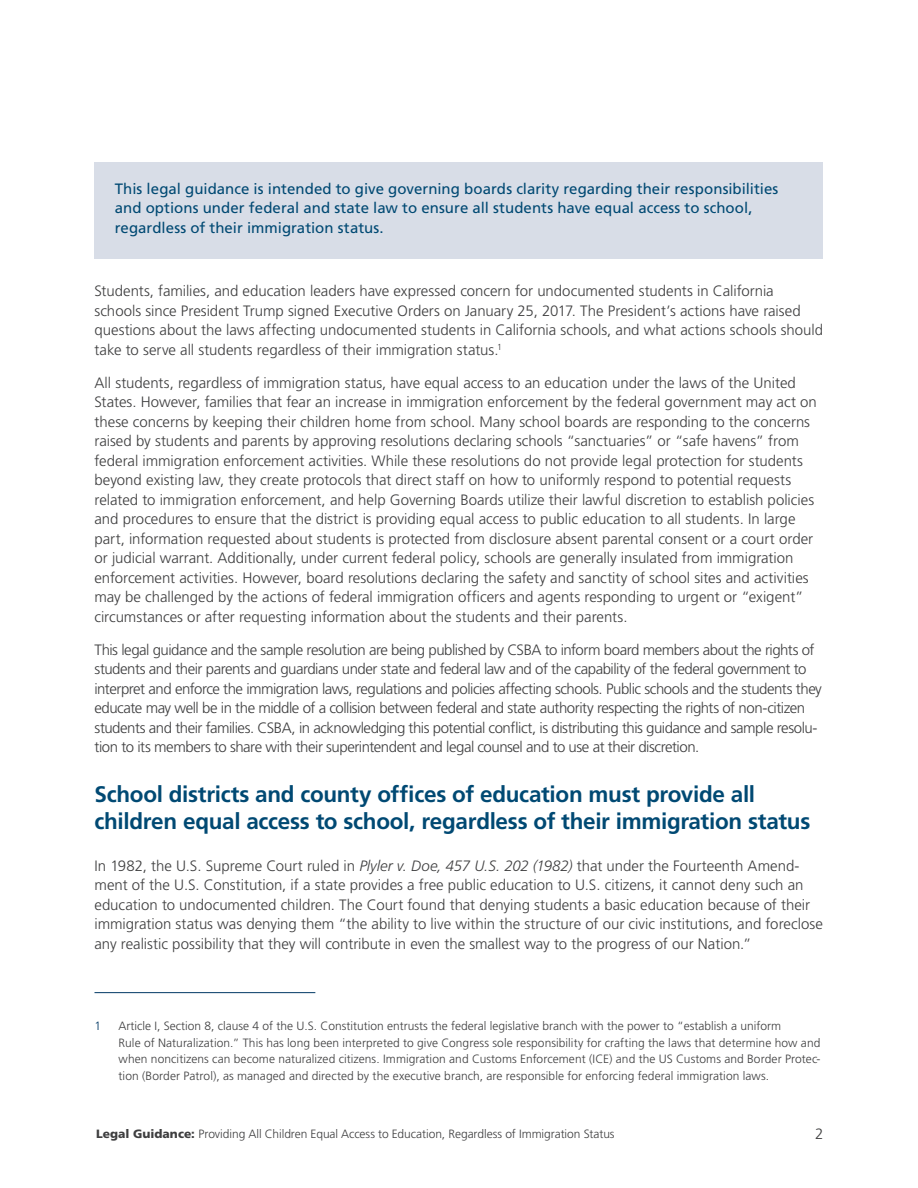
<style>
.page{position:relative;width:918px;height:1188px;background:#fff}
.page>*{position:absolute;margin:0;border:0;box-sizing:border-box;transform-origin:0 0}
.Subhead_2{font:700 22.5px/27px "Frutiger LT Std";letter-spacing:-.015em;color:#004973}
.Body{font:300 15px/19.5px "Frutiger LT Std";letter-spacing:-.005em;color:#3e3e3f}
.Body-2{font:300 15px/19.5px "Frutiger LT Std";letter-spacing:-.03em;color:#3e3e3f}
.Blue_Roman_Body{font:15px/19.5px "Frutiger LT Std";color:#004973}
.t1{font:300 12px/16.5px "Frutiger LT Std";color:#3e3e3f}
.t2{font:300 12px "Frutiger LT Std";color:#003864}
.s1{font-style:italic}
.s2{font-weight:900}
</style>
<div class="page">
<div style="left:94px;top:162px;width:730px;height:96px;background:#d8dde7"></div>
<hr style="left:94px;top:992px;width:221px;height:1px;background:#003864">
<p class="Blue_Roman_Body" style="left:115px;top:179px;width:665px">This legal guidance is intended to give governing boards clarity regarding their responsibilities and options under federal and state law to ensure all students have equal access to school, regardless of their immigration status.</p>
<p class="Body" style="left:94px;top:282px;width:730px">Students, families, and education leaders have expressed concern for undocumented students in California schools since President Trump signed Executive Orders on January 25, 2017. The President’s actions have raised questions about the laws affecting undocumented students in California schools, and what actions schools should take to serve all students regardless of their immigration status.<sup>1</sup></p>
<p class="Body" style="left:94px;top:373px;width:724px">All students, regardless of immigration status, have equal access to an education under the laws of the United States. However, families that fear an increase in immigration enforcement by the federal government may act on these concerns by keeping their children home from school. Many school boards are responding to the concerns raised by students and parents by approving resolutions declaring schools “sanctuaries” or “safe havens” from federal immigration enforcement activities. While these resolutions do not provide legal protection for students beyond existing law, they create protocols that direct staff on how to uniformly respond to potential requests related to immigration enforcement, and help Governing Boards utilize their lawful discretion to establish policies and procedures to ensure that the district is providing equal access to public education to all students. In large part, information requested about students is protected from disclosure absent parental consent or a court order or judicial warrant. Additionally, under current federal policy, schools are generally insulated from immigration enforcement activities. However, board resolutions declaring the safety and sanctity of school sites and activities may be challenged by the actions of federal immigration officers and agents responding to urgent or “exigent” circumstances or after requesting information about the students and their parents.</p>
<p class="Body-2" style="left:94px;top:640px;width:729px">This legal guidance and the sample resolution are being published by CSBA to inform board members about the rights of students and their parents and guardians under state and federal law and of the capability of the federal government to interpret and enforce the immigration laws, regulations and policies affecting schools. Public schools and the students they educate may well be in the middle of a collision between federal and state authority respecting the rights of non-citizen students and their families. CSBA, in acknowledging this potential conflict, is distributing this guidance and sample resolu&shy;tion to its members to share with their superintendent and legal counsel and to use at their discretion.</p>
<p class="Subhead_2" style="left:94px;top:781px;width:717px">School districts and county offices of education must provide all children equal access to school, regardless of their immigration status</p>
<p class="Body" style="left:94px;top:856px;width:730px">In 1982, the U.S. Supreme Court ruled in <span class="s1">Plyler v. Doe, 457 U.S. 202 (1982)</span> that under the Fourteenth Amend&shy;ment of the U.S. Constitution, if a state provides a free public education to U.S. citizens, it cannot deny such an education to undocumented children. The Court found that denying students a basic education because of their immigration status was denying them “the ability to live within the structure of our civic institutions, and foreclose any realistic possibility that they will contribute in even the smallest way to the progress of our Nation.”</p>
<p class="t2" style="left:94px;top:1019px;width:8px">1</p>
<p class="t1" style="left:118px;top:1018px;width:704px">Article I, Section 8, clause 4 of the U.S. Constitution entrusts the federal legislative branch with the power to “establish a uniform<br>Rule of Naturalization.” This has long been interpreted to give Congress sole responsibility for crafting the laws that determine how and when noncitizens can become naturalized citizens. Immigration and Customs Enforcement (ICE) and the US Customs and Border Protec&shy;tion (Border Patrol), as managed and directed by the executive branch, are responsible for enforcing federal immigration laws.</p>
<p class="t1" style="left:96px;top:1125px;width:520px"><span class="s2">Legal Guidance:</span> Providing All Children Equal Access to Education, Regardless of Immigration Status</p>
<p class="Body" style="left:815px;top:1124px;width:10px">2</p>
</div>
